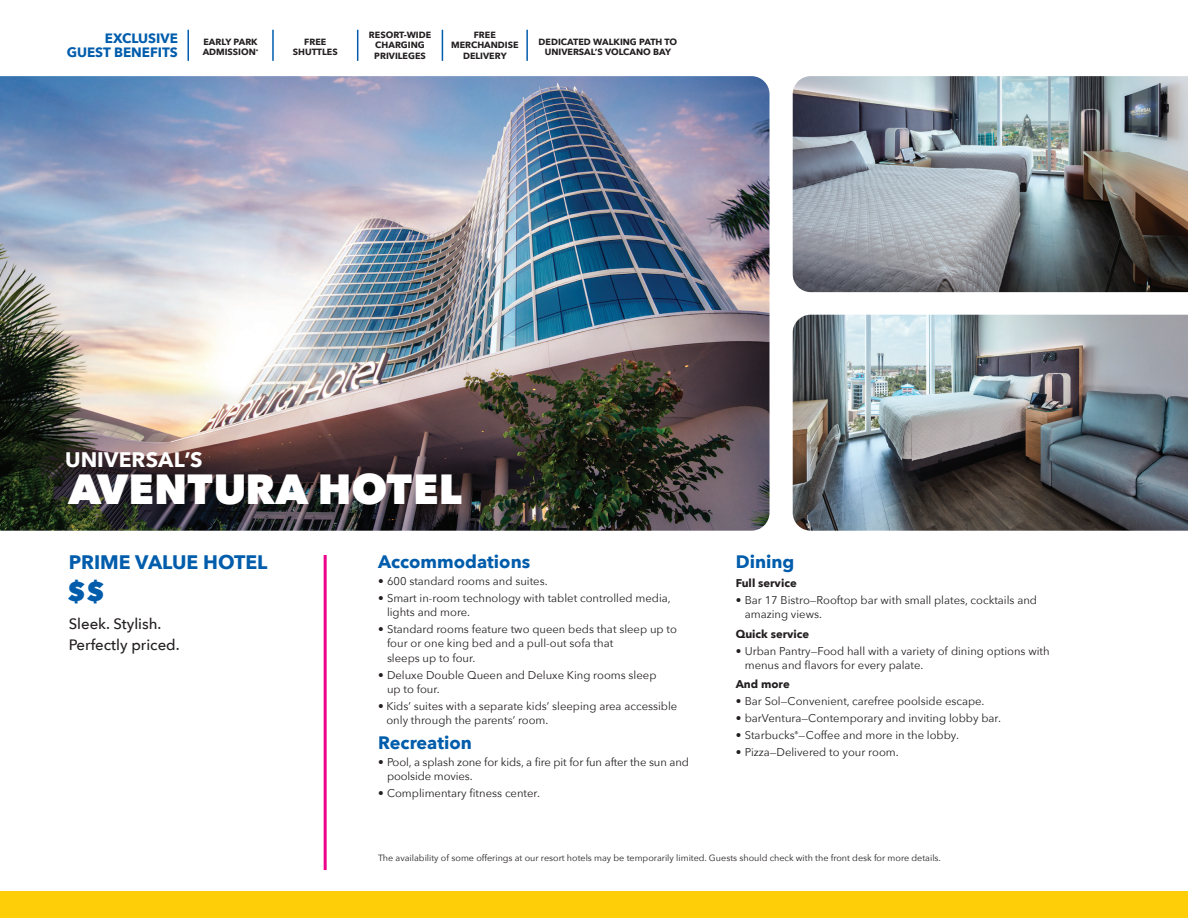
<style>
.page{position:relative;width:1188px;height:918px;background:#fff}
.page>*{position:absolute;margin:0;border:0;box-sizing:border-box;transform-origin:0 0}
.t1{font:800 42px "Avenir Next";letter-spacing:.005em;color:#fff}
.t2{font:800 27px "Avenir Next";color:#015dac}
.t3{font:700 21px "Avenir Next";letter-spacing:.01em;color:#fff}
.t4{font:700 19.5px "Avenir Next";color:#015dac}
.t5{font:700 18px "Avenir Next";color:#015dac}
.t6{font:500 15px/21px "Avenir Next";color:#231f20}
.t7{font:700 13.5px/13.5px "Avenir Next";color:#015dac;text-align:right}
.t8{font:11.25px/14.2px "Avenir Next";color:#231f20}
.t9{font:700 11.25px "Avenir Next";color:#231f20}
.t10{font:700 9px/10.5px "Avenir Next";color:#231f20;text-align:center}
.t11{font:9px "Avenir Next";color:#231f20}
</style>
<div class="page">
<div style="left:0;top:891px;width:1188px;height:27px;background:#fece08"></div>
<img style="left:0;top:76px;width:770px;height:455px">
<img style="left:793px;top:315px;width:395px;height:216px">
<img style="left:793px;top:76px;width:395px;height:216px">
<hr style="left:272px;top:30px;width:2px;height:31px;background:#015dac">
<hr style="left:187px;top:30px;width:2px;height:31px;background:#015dac">
<hr style="left:357px;top:30px;width:1px;height:31px;background:#015dac">
<hr style="left:526px;top:30px;width:2px;height:31px;background:#015dac">
<hr style="left:442px;top:30px;width:1px;height:31px;background:#015dac">
<hr style="left:324px;top:555px;width:3px;height:315px;background:#ed028c">
<p class="t7" style="left:67px;top:32px;width:113px">EXCLUSIVE<br>GUEST BENEFITS</p>
<p class="t10" style="left:203px;top:36px;width:57px;text-align:left">EARLY PARK<br>ADMISSION<sup>*</sup></p>
<p class="t10" style="left:293px;top:36px;width:46px">FREE<br>SHUTTLES</p>
<p class="t10" style="left:369px;top:29px;width:64px">RESORT-WIDE<br>CHARGING<br>PRIVILEGES</p>
<p class="t10" style="left:451px;top:29px;width:69px">FREE<br>MERCHANDISE<br>DELIVERY</p>
<p class="t10" style="left:539px;top:36px;width:140px">DEDICATED WALKING PATH TO<br>UNIVERSAL’S VOLCANO BAY</p>
<h3 class="t3" style="left:65px;top:441px;width:139px">UNIVERSAL’S</h3>
<h1 class="t1" style="left:69px;top:463px;width:395px">AVENTURA HOTEL</h1>
<h3 class="t4" style="left:69px;top:545px;width:200px">PRIME VALUE HOTEL</h3>
<h3 class="t5" style="left:378px;top:546px;width:154px">Accommodations</h3>
<p class="t8" style="left:378px;top:573px;width:171px">• 600 standard rooms and suites.</p>
<p class="t8" style="left:387px;top:590px;width:285px;text-indent:-9px">• Smart in-room technology with tablet controlled media, lights and more.</p>
<p class="t8" style="left:387px;top:622px;width:291px;text-indent:-9px">• Standard rooms feature two queen beds that sleep up to four or one king bed and a pull-out sofa that<br>sleeps up to four.</p>
<p class="t8" style="left:387px;top:667px;width:271px;text-indent:-9px">• Deluxe Double Queen and Deluxe King rooms sleep up to four.</p>
<p class="t8" style="left:386px;top:698px;width:292px;text-indent:-8px">• Kids’ suites with a separate kids’ sleeping area accessible only through the parents’ room.</p>
<h3 class="t5" style="left:378px;top:727px;width:95px">Recreation</h3>
<p class="t8" style="left:387px;top:755px;width:304px;text-indent:-9px">• Pool, a splash zone for kids, a fire pit for fun after the sun and poolside movies.</p>
<p class="t8" style="left:378px;top:786px;width:164px">• Complimentary fitness center.</p>
<h2 class="t2" style="left:67px;top:575px;width:39px">$$</h2>
<h3 class="t6" style="left:69px;top:613px;width:113px">Sleek. Stylish.<br>Perfectly priced.</h3>
<h3 class="t5" style="left:736px;top:546px;width:60px">Dining</h3>
<p class="t9" style="left:736px;top:573px;width:62px">Full service</p>
<p class="t8" style="left:745px;top:593px;width:294px;text-indent:-9px">• Bar 17 Bistro—Rooftop bar with small plates, cocktails and amazing views.</p>
<p class="t9" style="left:736px;top:624px;width:75px">Quick service</p>
<p class="t8" style="left:745px;top:643px;width:306px;text-indent:-9px">• Urban Pantry—Food hall with a variety of dining options with menus and flavors for every palate.</p>
<p class="t9" style="left:736px;top:674px;width:56px">And more</p>
<p class="t8" style="left:736px;top:693px;width:250px">• Bar Sol—Convenient, carefree poolside escape.</p>
<p class="t8" style="left:736px;top:710px;width:267px">• barVentura—Contemporary and inviting lobby bar.</p>
<p class="t8" style="left:736px;top:727px;width:225px">• Starbucks<sup>®</sup>—Coffee and more in the lobby.</p>
<p class="t8" style="left:736px;top:744px;width:165px">• Pizza—Delivered to your room.</p>
<p class="t11" style="left:378px;top:850px;width:564px">The availability of some offerings at our resort hotels may be temporarily limited. Guests should check with the front desk for more details.</p>
</div>
